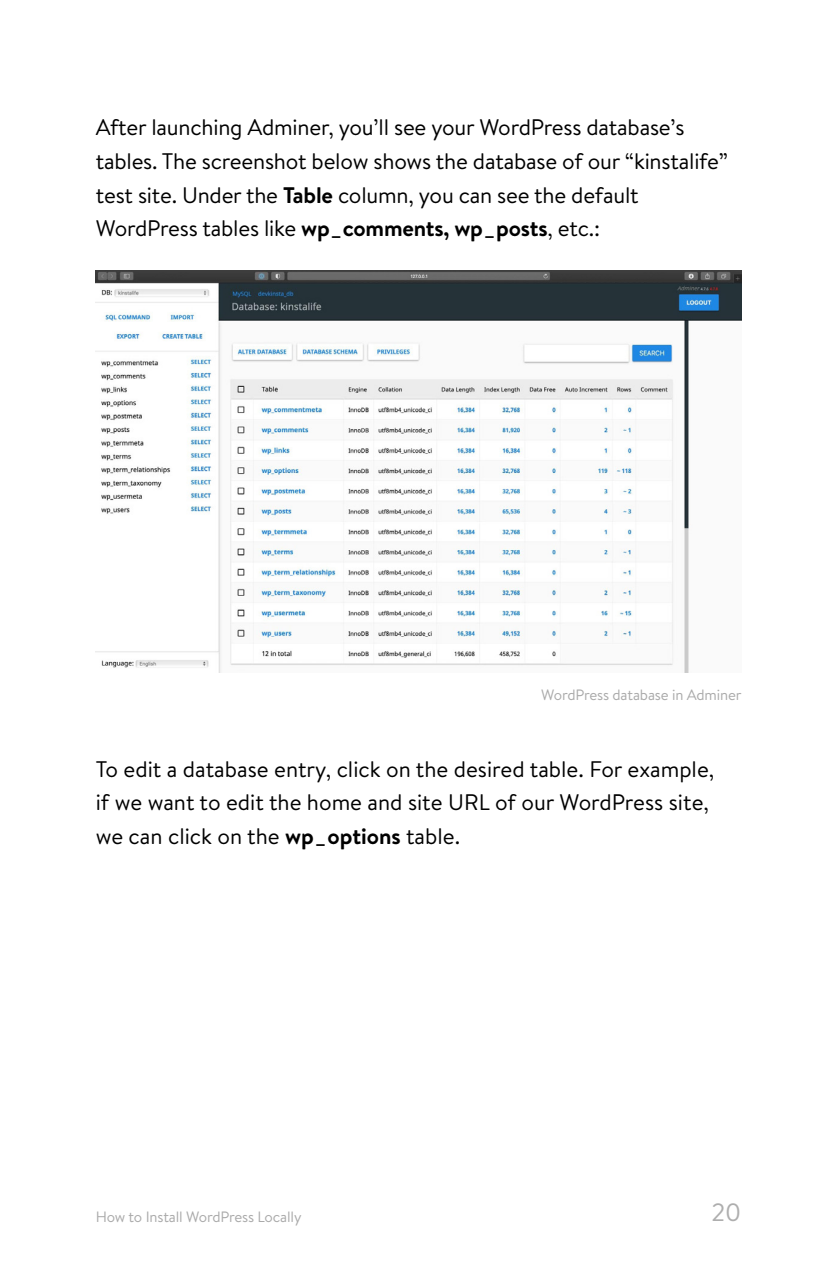
<style>
.page{position:relative;width:837px;height:1276px;background:#fff}
.page>*{position:absolute;margin:0;border:0;box-sizing:border-box;transform-origin:0 0}
.t1{font:25px "Brandon Text";color:#aeaeae}
.t2{font:22.5px/33.8px "Brandon Text";letter-spacing:-.01em;color:#000}
.t3{font:15px "Brandon Text";letter-spacing:-.01em;color:#aaa}
.s1{font-weight:700}
</style>
<div class="page">
<img style="left:96px;top:270px;width:645px;height:403px">
<p class="t2" style="left:96px;top:110px;width:633px">After launching Adminer, you’ll see your WordPress database’s tables. The screenshot below shows the database of our “kinstalife” test site. Under the <span class="s1">Table</span> column, you can see the default WordPress tables like <span class="s1">wp_comments, wp_posts</span>, etc.:</p>
<p class="t3" style="left:541px;top:685px;width:202px">WordPress database in Adminer</p>
<p class="t2" style="left:96px;top:751px;width:619px">To edit a database entry, click on the desired table. For example, if we want to edit the home and site URL of our WordPress site, we can click on the <span class="s1">wp_options</span> table.</p>
<p class="t3" style="left:96px;top:1206px;width:207px">How to Install WordPress Locally</p>
<p class="t1" style="left:711px;top:1195px;width:31px">20</p>
</div>
